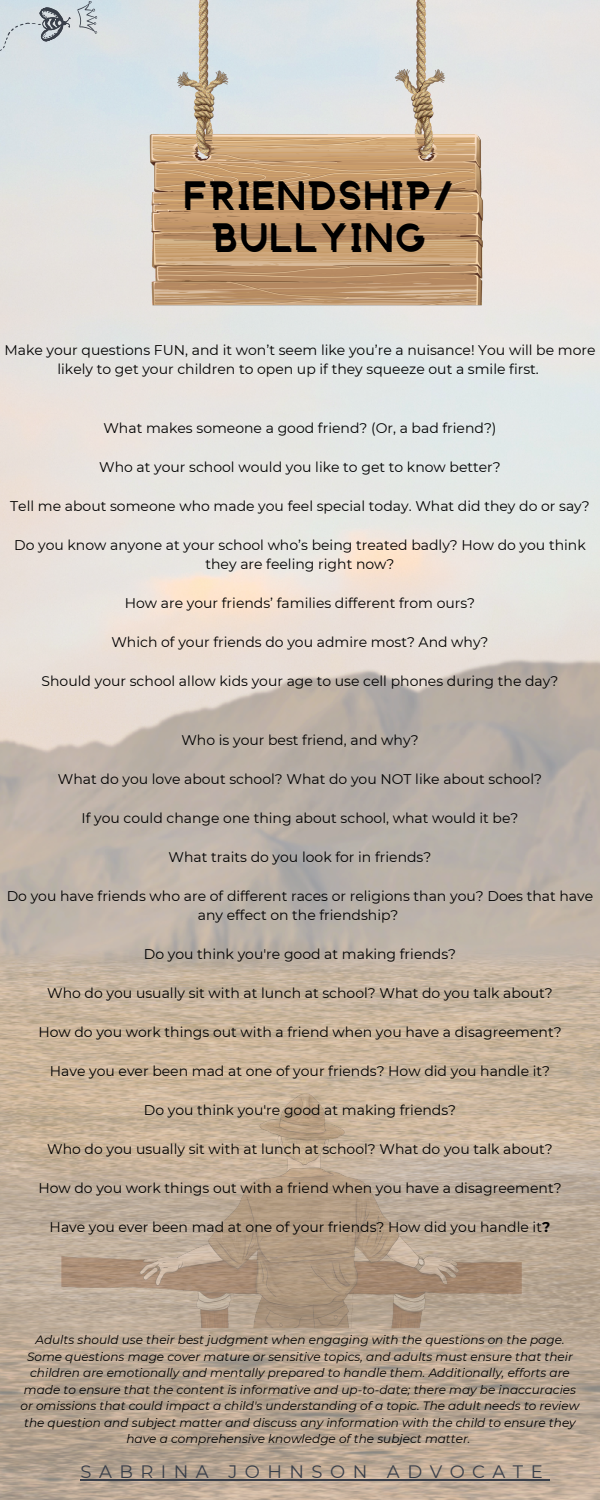
<style>
.page{position:relative;width:600px;height:1500px;background:#fff}
.page>*{position:absolute;margin:0;border:0;box-sizing:border-box;transform-origin:0 0}
.t1{font:900 30px "Anchorage";letter-spacing:.125em;color:#000}
.t2{font:18px "Montserrat";letter-spacing:.415em;color:#393f4a}
.t3{font:14px/19.5px "Montserrat";color:#000;text-align:center}
.t4{font:italic 12.1px/16.5px "Montserrat";color:#000;text-align:center}
.s1{font-weight:700}
</style>
<div class="page">
<img style="left:0;top:0;width:600px;height:1500px">
<img style="left:61px;top:1043px;width:479px;height:291px">
<img style="left:96px;top:0;width:444px;height:444px">
<hr style="left:81px;top:1479px;width:469px;height:2px;background:#393f4a">
<svg style="left:0;top:0;width:100px;height:51px;background:#c4cdd3"></svg>
<p class="t1" style="left:184px;top:182px;width:270px">FRIENDSHIP/</p>
<p class="t1" style="left:212px;top:224px;width:214px">BULLYING</p>
<p class="t3" style="left:4px;top:340px;width:593px">Make your questions FUN, and it won’t seem like you’re a nuisance! You will be more likely to get your children to open up if they squeeze out a smile first.</p>
<p class="t3" style="left:103px;top:418px;width:395px">What makes someone a good friend? (Or, a bad friend?)</p>
<p class="t3" style="left:99px;top:457px;width:403px">Who at your school would you like to get to know better?</p>
<p class="t3" style="left:10px;top:496px;width:581px">Tell me about someone who made you feel special today. What did they do or say?</p>
<p class="t3" style="left:14px;top:535px;width:573px">Do you know anyone at your school who’s being treated badly? How do you think they are feeling right now?</p>
<p class="t3" style="left:125px;top:593px;width:352px">How are your friends’ families different from ours?</p>
<p class="t3" style="left:111px;top:632px;width:379px">Which of your friends do you admire most? And why?</p>
<p class="t3" style="left:42px;top:671px;width:518px">Should your school allow kids your age to use cell phones during the day?</p>
<p class="t3" style="left:181px;top:730px;width:239px">Who is your best friend, and why?</p>
<p class="t3" style="left:58px;top:769px;width:486px">What do you love about school? What do you NOT like about school?</p>
<p class="t3" style="left:81px;top:808px;width:439px">If you could change one thing about school, what would it be?</p>
<p class="t3" style="left:169px;top:847px;width:264px">What traits do you look for in friends?</p>
<p class="t3" style="left:7px;top:886px;width:588px">Do you have friends who are of different races or religions than you? Does that have any effect on the friendship?</p>
<p class="t3" style="left:144px;top:944px;width:314px">Do you think you're good at making friends?</p>
<p class="t3" style="left:47px;top:983px;width:507px">Who do you usually sit with at lunch at school? What do you talk about?</p>
<p class="t3" style="left:38px;top:1022px;width:525px">How do you work things out with a friend when you have a disagreement?</p>
<p class="t3" style="left:50px;top:1061px;width:502px">Have you ever been mad at one of your friends? How did you handle it?</p>
<p class="t3" style="left:144px;top:1100px;width:314px">Do you think you're good at making friends?</p>
<p class="t3" style="left:47px;top:1139px;width:507px">Who do you usually sit with at lunch at school? What do you talk about?</p>
<p class="t3" style="left:38px;top:1178px;width:525px">How do you work things out with a friend when you have a disagreement?</p>
<p class="t3" style="left:50px;top:1217px;width:502px">Have you ever been mad at one of your friends? How did you handle it<span class="s1">?</span></p>
<p class="t4" style="left:21px;top:1332px;width:560px">Adults should use their best judgment when engaging with the questions on the page.<br>Some questions mage cover mature or sensitive topics, and adults must ensure that their children are emotionally and mentally prepared to handle them. Additionally, efforts are made to ensure that the content is informative and up-to-date; there may be inaccuracies or omissions that could impact a child's understanding of a topic. The adult needs to review the question and subject matter and discuss any information with the child to ensure they have a comprehensive knowledge of the subject matter.</p>
<p class="t2" style="left:81px;top:1460px;width:464px">SABRINA JOHNSON ADVOCATE</p>
</div>
